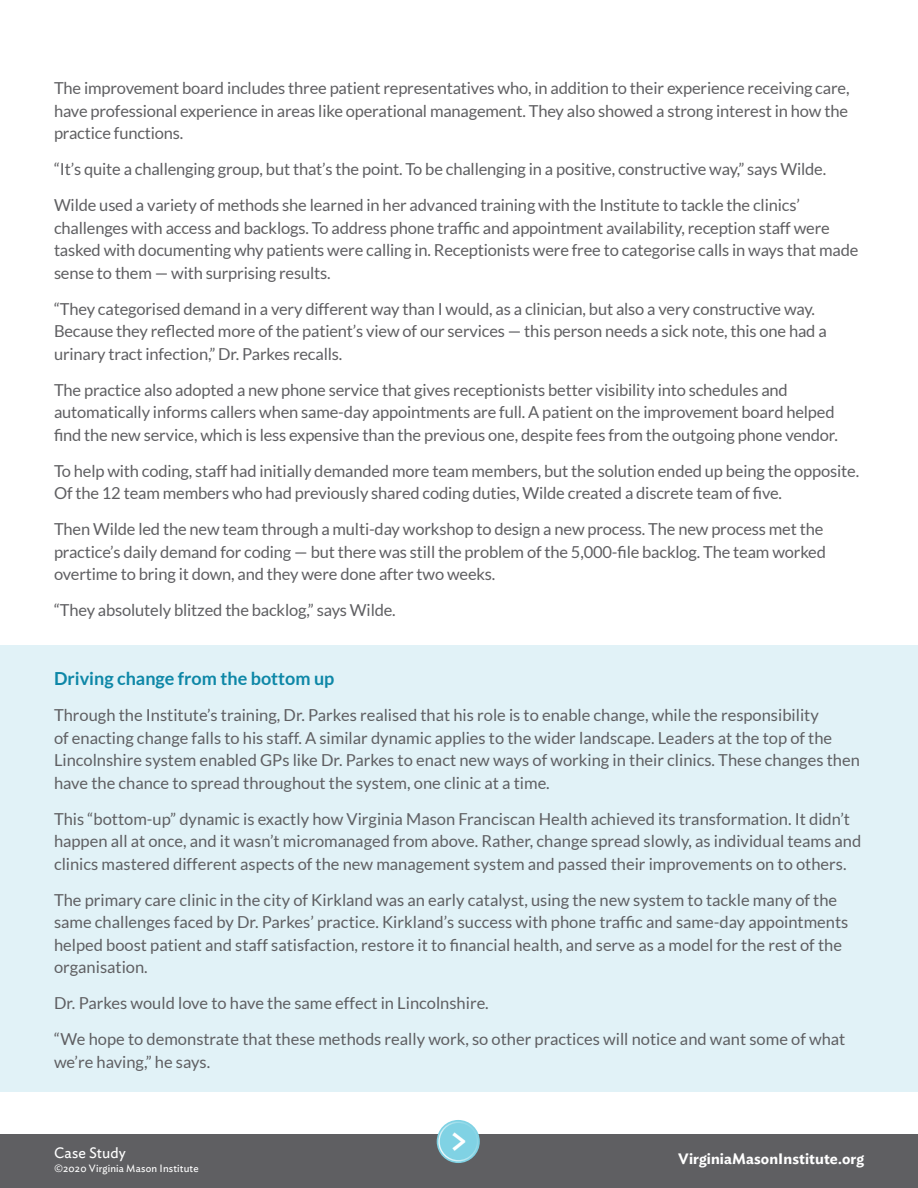
<style>
.page{position:relative;width:918px;height:1188px;background:#fff}
.page>*{position:absolute;margin:0;border:0;box-sizing:border-box;transform-origin:0 0}
.t1{font:500 37.5px "Ideal Sans";color:#fff}
.t2{font:700 18px "Lato";color:#0d87a7}
.t3{font:16.5px/22.5px "Lato";letter-spacing:-.01em;color:#5f5f62}
.t4{font:600 15px "Ideal Sans";letter-spacing:.005em;color:#fff}
.t5{font:15px "Ideal Sans";letter-spacing:.005em;color:#fff}
.t6{font:10.5px "Ideal Sans";letter-spacing:.015em;color:#fff}
</style>
<div class="page">
<div style="left:0;top:1134px;width:918px;height:54px;background:#5f5f62"></div>
<div style="left:0;top:645px;width:918px;height:447px;background:#e1f2f7"></div>
<div style="left:437px;top:1120px;width:43px;height:43px;background:#80d2e4;border-radius:50%"></div>
<div style="left:438px;top:1122px;width:40px;height:39px;border:1px solid #fff;border-radius:50%"></div>
<p class="t3" style="left:54px;top:77px;width:797px;text-align:justify">The improvement board includes three patient representatives who, in addition to their experience receiving care, have professional experience in areas like operational management. They also showed a strong interest in how the practice functions.</p>
<p class="t3" style="left:54px;top:158px;width:774px">“It’s quite a challenging group, but that’s the point. To be challenging in a positive, constructive way,” says Wilde.</p>
<p class="t3" style="left:54px;top:194px;width:806px">Wilde used a variety of methods she learned in her advanced training with the Institute to tackle the clinics’ challenges with access and backlogs. To address phone traffic and appointment availability, reception staff were tasked with documenting why patients were calling in. Receptionists were free to categorise calls in ways that made sense to them — with surprising results.</p>
<p class="t3" style="left:54px;top:297px;width:774px">“They categorised demand in a very different way than I would, as a clinician, but also a very constructive way.<br>Because they reflected more of the patient’s view of our services — this person needs a sick note, this one had a urinary tract infection,” Dr. Parkes recalls.</p>
<p class="t3" style="left:54px;top:378px;width:785px">The practice also adopted a new phone service that gives receptionists better visibility into schedules and automatically informs callers when same-day appointments are full. A patient on the improvement board helped find the new service, which is less expensive than the previous one, despite fees from the outgoing phone vendor.</p>
<p class="t3" style="left:54px;top:459px;width:807px">To help with coding, staff had initially demanded more team members, but the solution ended up being the opposite.<br>Of the 12 team members who had previously shared coding duties, Wilde created a discrete team of five.</p>
<p class="t3" style="left:54px;top:518px;width:774px">Then Wilde led the new team through a multi-day workshop to design a new process. The new process met the practice’s daily demand for coding — but there was still the problem of the 5,000-file backlog. The team worked overtime to bring it down, and they were done after two weeks.</p>
<p class="t3" style="left:54px;top:599px;width:343px">“They absolutely blitzed the backlog,” says Wilde.</p>
<p class="t2" style="left:54px;top:668px;width:282px">Driving change from the bottom up</p>
<p class="t3" style="left:54px;top:704px;width:807px">Through the Institute’s training, Dr. Parkes realised that his role is to enable change, while the responsibility<br>of enacting change falls to his staff. A similar dynamic applies to the wider landscape. Leaders at the top of the Lincolnshire system enabled GPs like Dr. Parkes to enact new ways of working in their clinics. These changes then have the chance to spread throughout the system, one clinic at a time.</p>
<p class="t3" style="left:54px;top:807px;width:809px">This “bottom-up” dynamic is exactly how Virginia Mason Franciscan Health achieved its transformation. It didn’t happen all at once, and it wasn’t micromanaged from above. Rather, change spread slowly, as individual teams and clinics mastered different aspects of the new management system and passed their improvements on to others.</p>
<p class="t3" style="left:54px;top:888px;width:796px">The primary care clinic in the city of Kirkland was an early catalyst, using the new system to tackle many of the same challenges faced by Dr. Parkes’ practice. Kirkland’s success with phone traffic and same-day appointments helped boost patient and staff satisfaction, restore it to financial health, and serve as a model for the rest of the organisation.</p>
<p class="t3" style="left:54px;top:992px;width:436px">Dr. Parkes would love to have the same effect in Lincolnshire.</p>
<p class="t3" style="left:54px;top:1028px;width:793px">“We hope to demonstrate that these methods really work, so other practices will notice and want some of what we’re having,” he says.</p>
<p class="t5" style="left:54px;top:1142px;width:73px">Case Study</p>
<p class="t6" style="left:54px;top:1160px;width:146px">©2020 Virginia Mason Institute</p>
<p class="t1" style="left:448px;top:1110px;width:23px">&gt;</p>
<p class="t4" style="left:678px;top:1147px;width:187px">VirginiaMasonInstitute.org</p>
</div>
